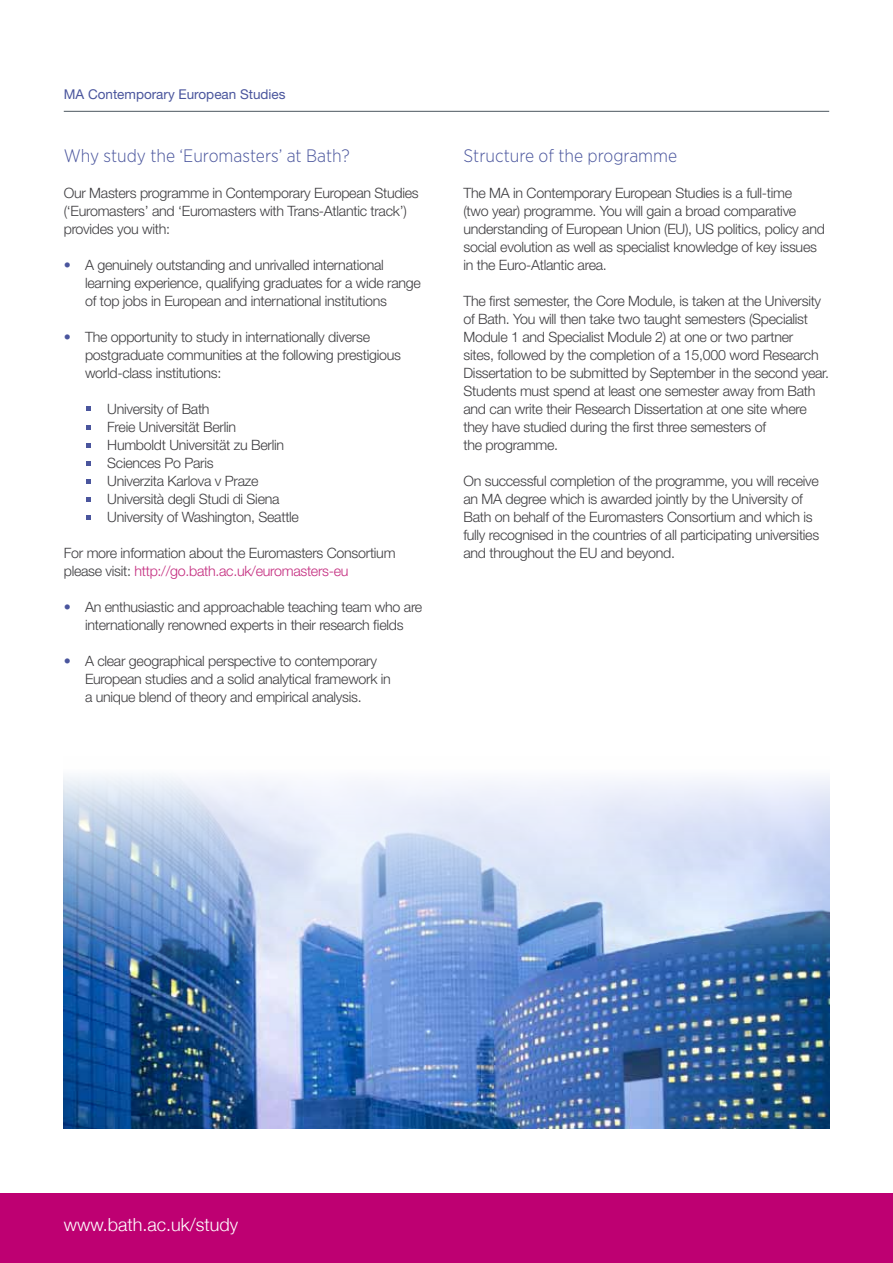
<style>
.page{position:relative;width:893px;height:1263px;background:#fff}
.page>*{position:absolute;margin:0;border:0;box-sizing:border-box;transform-origin:0 0}
.t1{font:300 18px "Gotham Narrow";color:#4a559d}
.t2{font:300 18px "Helvetica Neue";color:#fff}
.t3{font:300 14.25px/18px "Helvetica Neue LT Std";letter-spacing:-.02em;color:#3e3d40}
.t4{font:13.5px "Helvetica Neue LT Std";color:#4a559d}
.s1{color:#4a559d}
.s2{color:#c42c7f}
</style>
<div class="page">
<div style="left:0;top:1194px;width:893px;height:69px;background:#be0072"></div>
<hr style="left:64px;top:111px;width:765px;height:1px;background:#4b575f">
<svg style="left:87px;top:407px;width:4px;height:4px"></svg>
<svg style="left:87px;top:425px;width:4px;height:4px"></svg>
<svg style="left:87px;top:443px;width:4px;height:4px"></svg>
<svg style="left:87px;top:461px;width:4px;height:4px"></svg>
<svg style="left:87px;top:479px;width:4px;height:4px"></svg>
<svg style="left:87px;top:497px;width:4px;height:4px"></svg>
<svg style="left:87px;top:515px;width:4px;height:5px"></svg>
<img style="left:64px;top:776px;width:765px;height:353px">
<p class="t4" style="left:64px;top:86px;width:223px">MA Contemporary European Studies</p>
<p class="t1" style="left:64px;top:145px;width:287px">Why study the ‘Euromasters’ at Bath?</p>
<p class="t3" style="left:64px;top:184px;width:356px">Our Masters programme in Contemporary European Studies (‘Euromasters’ and ‘Euromasters with Trans-Atlantic track’) provides you with:</p>
<p class="t3" style="left:85px;top:256px;width:337px;text-indent:-21px"><span class="s1">•</span> A genuinely outstanding and unrivalled international learning experience, qualifying graduates for a wide range of top jobs in European and international institutions</p>
<p class="t3" style="left:85px;top:328px;width:317px;text-indent:-21px"><span class="s1">•</span> The opportunity to study in internationally diverse postgraduate communities at the following prestigious world-class institutions:</p>
<p class="t3" style="left:107px;top:400px;width:193px">University of Bath<br>Freie Universität Berlin<br>Humboldt Universität zu Berlin<br>Sciences Po Paris<br>Univerzita Karlova v Praze<br>Università degli Studi di Siena<br>University of Washington, Seattle</p>
<p class="t3" style="left:64px;top:544px;width:333px">For more information about the Euromasters Consortium please visit: <span class="s2">http://go.bath.ac.uk/euromasters-eu</span></p>
<p class="t3" style="left:64px;top:598px;width:360px;text-align:center"><span class="s1">•</span> An enthusiastic and approachable teaching team who are internationally renowned experts in their research fields</p>
<p class="t3" style="left:85px;top:652px;width:307px;text-indent:-21px"><span class="s1">•</span> A clear geographical perspective to contemporary<br>European studies and a solid analytical framework in a unique blend of theory and empirical analysis.</p>
<p class="t1" style="left:463px;top:145px;width:215px">Structure of the programme</p>
<p class="t3" style="left:463px;top:184px;width:363px">The MA in Contemporary European Studies is a full-time<br>(two year) programme. You will gain a broad comparative understanding of European Union (EU), US politics, policy and social evolution as well as specialist knowledge of key issues in the Euro-Atlantic area.</p>
<p class="t3" style="left:463px;top:292px;width:367px">The first semester, the Core Module, is taken at the University of Bath. You will then take two taught semesters (Specialist Module 1 and Specialist Module 2) at one or two partner<br>sites, followed by the completion of a 15,000 word Research Dissertation to be submitted by September in the second year.<br>Students must spend at least one semester away from Bath and can write their Research Dissertation at one site where they have studied during the first three semesters of<br>the programme.</p>
<p class="t3" style="left:463px;top:472px;width:357px">On successful completion of the programme, you will receive an MA degree which is awarded jointly by the University of Bath on behalf of the Euromasters Consortium and which is fully recognised in the countries of all participating universities and throughout the EU and beyond.</p>
<p class="t2" style="left:64px;top:1214px;width:176px">www.bath.ac.uk/study</p>
</div>
